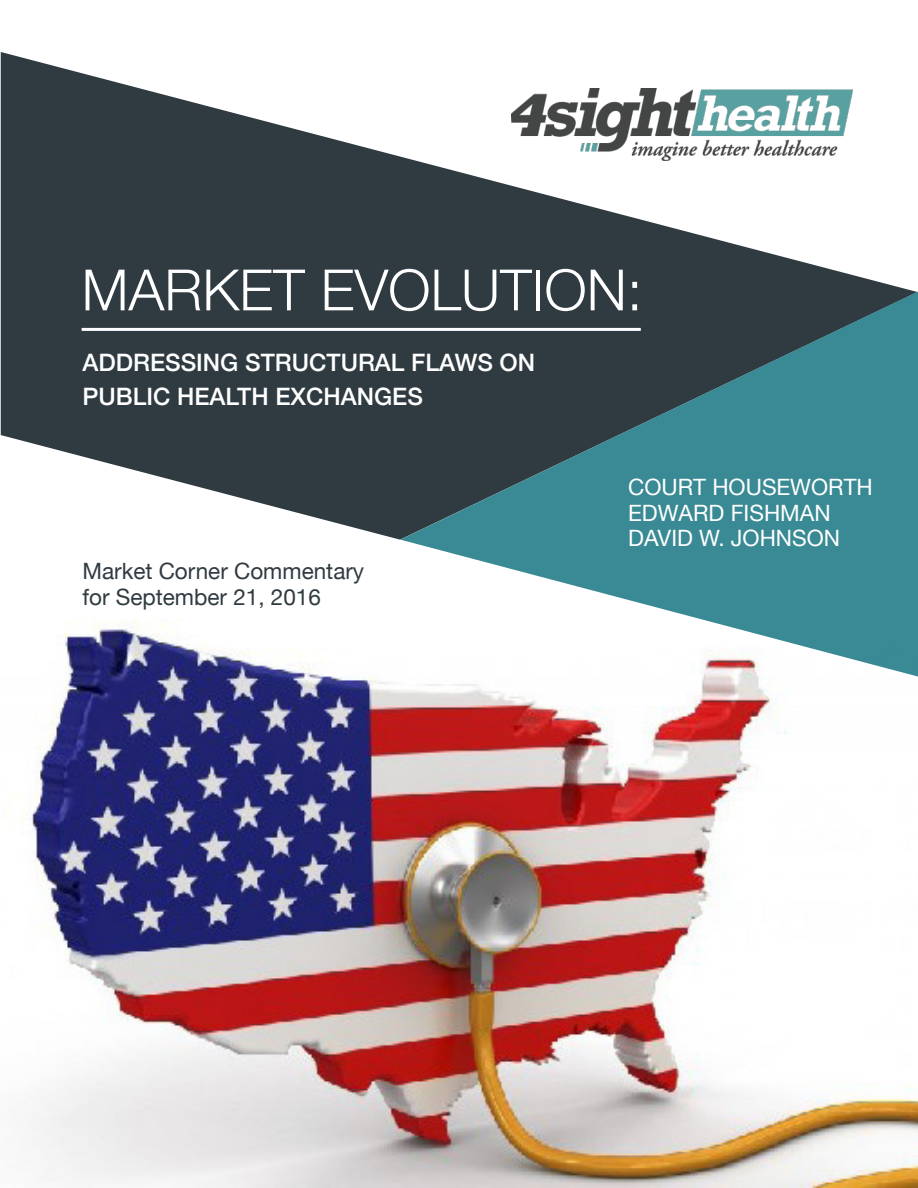
<style>
.page{position:relative;width:918px;height:1188px;background:#fff}
.page>*{position:absolute;margin:0;border:0;box-sizing:border-box;transform-origin:0 0}
.Subheadline{font:300 57px "Helvetica Neue";color:#fff}
.Subheadline-2{font:500 24px/34px "Helvetica Neue";color:#fff}
.Author{font:22.5px/25.5px "Helvetica Neue";color:#fff}
.Author-2{font:22.5px/25.5px "Helvetica Neue";color:#2f3b41}
</style>
<div class="page">
<img style="left:24px;top:619px;width:894px;height:569px">
<svg style="left:400px;top:292px;width:518px;height:385px"></svg>
<svg style="left:1px;top:52px;width:916px;height:488px;fill:#2f3b41"></svg>
<hr style="left:82px;top:328px;width:559px;height:3px;background:#fff">
<p class="Subheadline" style="left:82px;top:244px;width:563px">MARKET EVOLUTION:</p>
<p class="Subheadline-2" style="left:82px;top:344px;width:454px">ADDRESSING STRUCTURAL FLAWS ON<br>PUBLIC HEALTH EXCHANGES</p>
<p class="Author-2" style="left:82px;top:560px;width:283px">Market Corner Commentary for September 21, 2016</p>
<p class="Author" style="left:628px;top:476px;width:246px">COURT HOUSEWORTH<br>EDWARD FISHMAN<br>DAVID W. JOHNSON</p>
</div>
